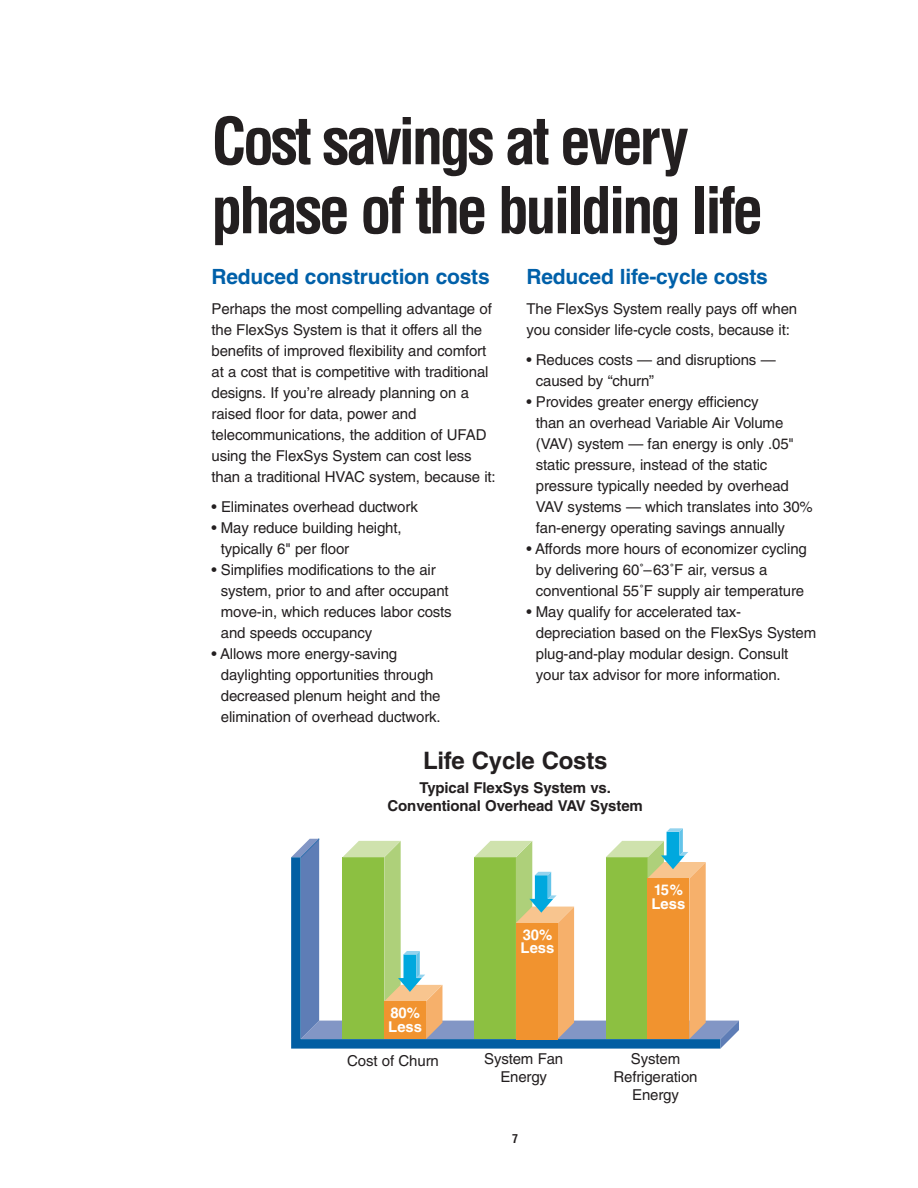
<style>
.page{position:relative;width:918px;height:1188px;background:#fff}
.page>*{position:absolute;margin:0;border:0;box-sizing:border-box;transform-origin:0 0}
.t1{font:700 condensed 63px/69px "Helvetica";letter-spacing:-.06em;color:#231f20}
.t2{font:700 24px "Helvetica";letter-spacing:-.01em;color:#231f20}
.t3{font:700 21px "Helvetica";letter-spacing:-.01em;color:#0060a9}
.t4{font:15px/21px "Helvetica";letter-spacing:-.01em;color:#231f20}
.t5{font:700 15px/18px "Helvetica";letter-spacing:-.01em;color:#231f20;text-align:center}
.t6{font:700 14.85px/13.5px "Helvetica";color:#fff}
.t7{font:700 condensed 12px "Helvetica";color:#231f20}
</style>
<div class="page">
<svg style="left:291px;top:828px;width:448px;height:221px"></svg>
<div style="left:384px;top:1001px;width:42px;height:38px;background:#f1932f"></div>
<div style="left:516px;top:923px;width:42px;height:116px;background:#f1932f"></div>
<div style="left:647px;top:878px;width:42px;height:161px;background:#f1932f"></div>
<h1 class="t1" style="left:212px;top:112px;width:554px">Cost savings at every phase of the building life</h1>
<h3 class="t3" style="left:212px;top:269px;width:280px">Reduced construction costs</h3>
<p class="t4" style="left:212px;top:300px;width:286px">Perhaps the most compelling advantage of the FlexSys System is that it offers all the benefits of improved flexibility and comfort at a cost that is competitive with traditional designs. If you’re already planning on a raised floor for data, power and telecommunications, the addition of UFAD using the FlexSys System can cost less than a traditional HVAC system, because it:</p>
<p class="t4" style="left:212px;top:498px;width:208px">• Eliminates overhead ductwork</p>
<p class="t4" style="left:221px;top:519px;width:182px;text-indent:-9px">• May reduce building height, typically 6" per floor</p>
<p class="t4" style="left:221px;top:561px;width:232px;text-indent:-9px">• Simplifies modifications to the air system, prior to and after occupant move-in, which reduces labor costs and speeds occupancy</p>
<p class="t4" style="left:221px;top:645px;width:221px;text-indent:-9px">• Allows more energy-saving daylighting opportunities through decreased plenum height and the elimination of overhead ductwork.</p>
<h3 class="t3" style="left:526px;top:269px;width:243px">Reduced life-cycle costs</h3>
<p class="t4" style="left:526px;top:300px;width:272px">The FlexSys System really pays off when you consider life-cycle costs, because it:</p>
<p class="t4" style="left:536px;top:351px;width:241px;text-indent:-9px">• Reduces costs — and disruptions — caused by “churn”</p>
<p class="t4" style="left:536px;top:393px;width:279px;text-indent:-9px">• Provides greater energy efficiency<br>than an overhead Variable Air Volume (VAV) system — fan energy is only .05" static pressure, instead of the static pressure typically needed by overhead VAV systems — which translates into 30% fan-energy operating savings annually</p>
<p class="t4" style="left:536px;top:540px;width:273px;text-indent:-9px">• Affords more hours of economizer cycling by delivering 60˚–63˚F air, versus a conventional 55˚F supply air temperature</p>
<p class="t4" style="left:536px;top:603px;width:282px;text-indent:-9px">• May qualify for accelerated tax&shy;depreciation based on the FlexSys System plug-and-play modular design. Consult your tax advisor for more information.</p>
<h2 class="t2" style="left:423px;top:752px;width:186px">Life Cycle Costs</h2>
<p class="t5" style="left:388px;top:780px;width:257px">Typical FlexSys System vs.<br>Conventional Overhead VAV System</p>
<p class="t6" style="left:388px;top:1008px;width:35px">80%<br>Less</p>
<p class="t6" style="left:521px;top:929px;width:35px">30%<br>Less</p>
<p class="t6" style="left:652px;top:885px;width:35px">15%<br>Less</p>
<p class="t4" style="left:347px;top:1051px;width:93px">Cost of Churn</p>
<p class="t4" style="left:484px;top:1051px;width:81px;line-height:18px;text-align:center">System Fan<br>Energy</p>
<p class="t4" style="left:614px;top:1051px;width:86px;line-height:18px;text-align:center">System<br>Refrigeration<br>Energy</p>
<p class="t7" style="left:512px;top:1134px;width:7px">7</p>
</div>
